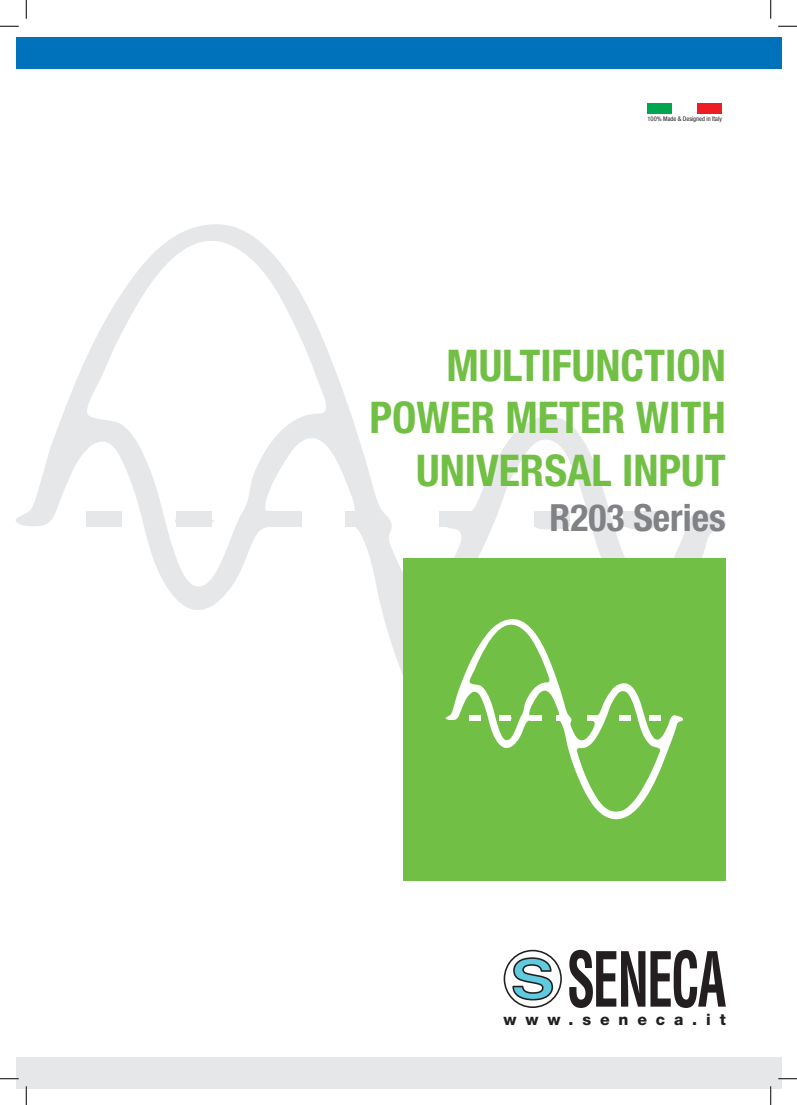
<style>
.page{position:relative;width:797px;height:1105px;background:#fff}
.page>*{position:absolute;margin:0;border:0;box-sizing:border-box;transform-origin:0 0}
.t1{font:700 condensed 43.75px/52.5px "Helvetica Neue";color:#71bf44;text-align:right}
.t2{font:700 condensed 37.5px "Helvetica Neue";color:#808285}
.t3{font:800 15.75px "Helvetica Neue";letter-spacing:.565em;color:#231f20}
.t4{font:condensed 6.38px "Helvetica Neue";color:#231f20}
</style>
<div class="page">
<svg style="left:16px;top:224px;width:710px;height:600px"></svg>
<svg style="left:82px;top:513px;width:52px;height:14px"></svg>
<svg style="left:621px;top:517px;width:46px;height:13px"></svg>
<svg style="left:532px;top:516px;width:42px;height:15px"></svg>
<svg style="left:167px;top:513px;width:67px;height:16px"></svg>
<div style="left:86px;top:511px;width:35px;height:16px;background:#e6e7e9"></div>
<div style="left:177px;top:511px;width:35px;height:16px;background:#e6e7e9"></div>
<div style="left:267px;top:511px;width:35px;height:16px;background:#e6e7e9"></div>
<div style="left:345px;top:511px;width:35px;height:16px;background:#e6e7e9"></div>
<div style="left:439px;top:511px;width:36px;height:16px;background:#e6e7e9"></div>
<div style="left:534px;top:511px;width:35px;height:16px;background:#e6e7e9"></div>
<div style="left:623px;top:511px;width:35px;height:16px;background:#e6e7e9"></div>
<svg style="left:569px;top:950px;width:156px;height:58px"></svg>
<svg style="left:504px;top:950px;width:57px;height:57px"></svg>
<div style="left:503px;top:950px;width:59px;height:58px;border:2px solid #231f20;border-radius:50%"></div>
<svg style="left:511px;top:956px;width:43px;height:45px"></svg>
<div style="left:403px;top:558px;width:322px;height:322px;background:#71bf44"></div>
<svg style="left:445px;top:619px;width:238px;height:200px"></svg>
<svg style="left:468px;top:716px;width:17px;height:4px"></svg>
<svg style="left:648px;top:717px;width:15px;height:4px"></svg>
<svg style="left:618px;top:717px;width:14px;height:5px"></svg>
<svg style="left:496px;top:716px;width:22px;height:5px"></svg>
<div style="left:469px;top:715px;width:12px;height:5px;background:#fff"></div>
<div style="left:499px;top:715px;width:12px;height:5px;background:#fff"></div>
<div style="left:529px;top:715px;width:12px;height:5px;background:#fff"></div>
<div style="left:556px;top:715px;width:11px;height:5px;background:#fff"></div>
<div style="left:587px;top:715px;width:12px;height:5px;background:#fff"></div>
<div style="left:619px;top:715px;width:12px;height:5px;background:#fff"></div>
<div style="left:648px;top:715px;width:12px;height:5px;background:#fff"></div>
<div style="left:16px;top:1057px;width:765px;height:32px;background:#e6e7e9"></div>
<div style="left:16px;top:37px;width:765px;height:32px;background:#0072bc"></div>
<div style="left:647px;top:103px;width:25px;height:11px;background:#00a54f"></div>
<div style="left:697px;top:103px;width:25px;height:11px;background:#ee1d23"></div>
<svg style="left:0;top:25px;width:19px;height:2px"></svg>
<svg style="left:778px;top:25px;width:19px;height:2px"></svg>
<svg style="left:0;top:1078px;width:19px;height:1px"></svg>
<svg style="left:778px;top:1078px;width:19px;height:1px"></svg>
<svg style="left:25px;top:0;width:2px;height:19px"></svg>
<svg style="left:25px;top:1086px;width:2px;height:19px"></svg>
<svg style="left:770px;top:0;width:1px;height:19px"></svg>
<svg style="left:770px;top:1086px;width:1px;height:19px"></svg>
<p class="t4" style="left:647px;top:115px;width:76px">100% Made &amp; Designed in Italy</p>
<p class="t1" style="left:369px;top:338px;width:358px">MULTIFUNCTION<br>POWER METER WITH<br>UNIVERSAL INPUT</p>
<p class="t2" style="left:549px;top:495px;width:178px">R203 Series</p>
<p class="t3" style="left:503px;top:1010px;width:224px">www.seneca.it</p>
</div>
